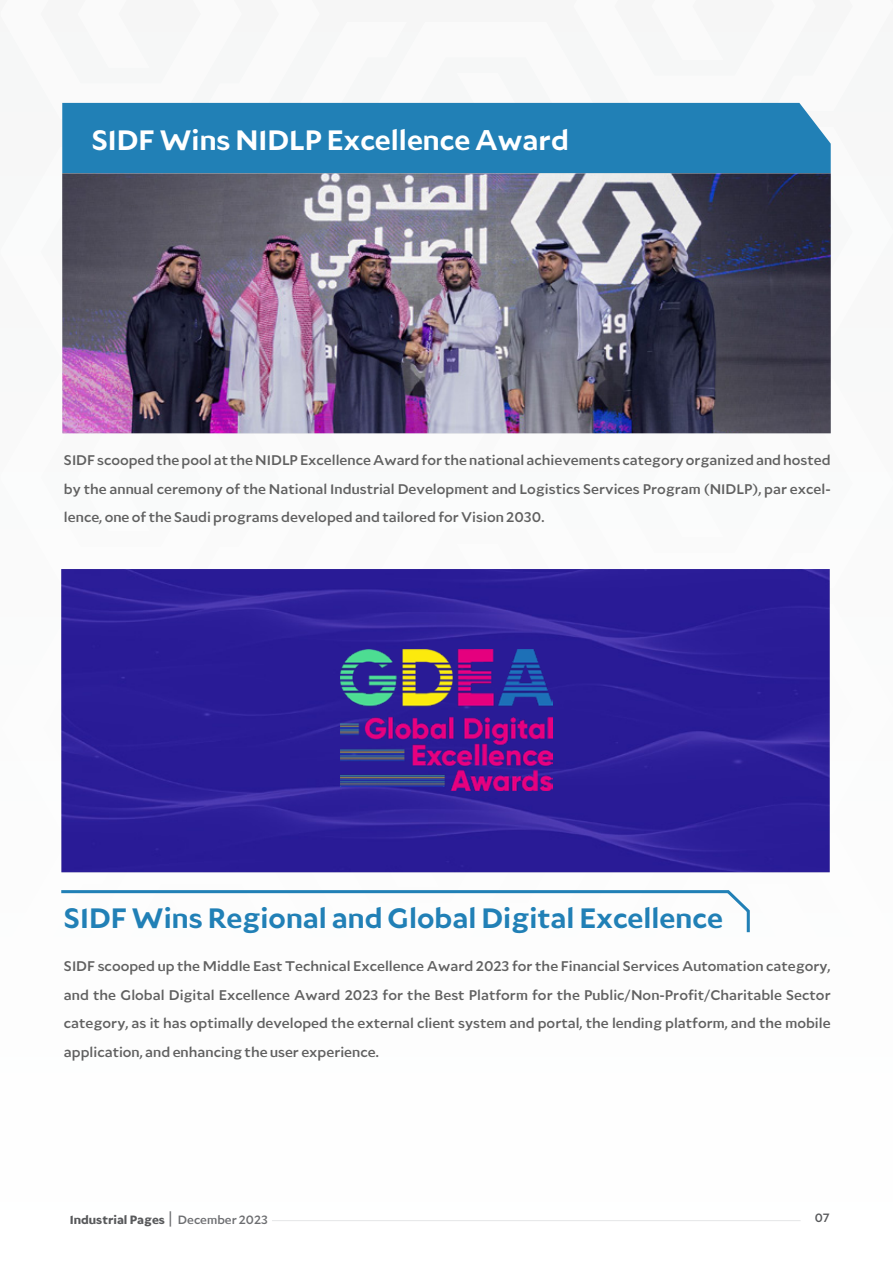
<style>
.page{position:relative;width:893px;height:1263px;background:#fff}
.page>*{position:absolute;margin:0;border:0;box-sizing:border-box;transform-origin:0 0}
.t1{font:600 42px "Sarmady";color:#2180b6}
.t2{font:600 42px "Sarmady";color:#fff}
.t3{font:500 21px/28.5px "Sarmady";color:#606060;text-align:justify}
.t4{font:700 18px "Sarmady";color:#58595b}
.t5{font:500 18px "Sarmady";color:#58595b}
.s1{font-weight:500;color:#6d6e71}
</style>
<div class="page">
<svg style="left:286px;top:433px;width:243px;height:1px"></svg>
<svg style="left:62px;top:102px;width:224px;height:1px"></svg>
<svg style="left:286px;top:102px;width:243px;height:1px"></svg>
<svg style="left:573px;top:102px;width:227px;height:1px"></svg>
<svg style="left:573px;top:433px;width:243px;height:1px"></svg>
<svg style="left:289px;top:872px;width:242px;height:1px"></svg>
<svg style="left:576px;top:872px;width:242px;height:1px"></svg>
<hr style="left:272px;top:1220px;width:529px;height:1px;background:#e5e6e7">
<div style="left:62px;top:103px;width:769px;height:70px;background:#2180b6"></div>
<img style="left:62px;top:173px;width:769px;height:260px">
<img style="left:61px;top:569px;width:769px;height:303px">
<svg style="left:61px;top:890px;width:689px;height:43px"></svg>
<img style="left:341px;top:649px;width:211px;height:141px">
<h1 class="t2" style="left:92px;top:120px;width:478px">SIDF Wins NIDLP Excellence Award</h1>
<p class="t3" style="left:64px;top:446px;width:768px">SIDF scooped the pool at the NIDLP Excellence Award for the national achievements category organized and hosted by the annual ceremony of the National Industrial Development and Logistics Services Program (NIDLP), par excel&shy;lence, one of the Saudi programs developed and tailored for Vision 2030.</p>
<h1 class="t1" style="left:64px;top:899px;width:660px">SIDF Wins Regional and Global Digital Excellence</h1>
<p class="t3" style="left:64px;top:952px;width:768px">SIDF scooped up the Middle East Technical Excellence Award 2023 for the Financial Services Automation category, and the Global Digital Excellence Award 2023 for the Best Platform for the Public/Non-Profit/Charitable Sector category, as it has optimally developed the external client system and portal, the lending platform, and the mobile application, and enhancing the user experience.</p>
<p class="t4" style="left:70px;top:1211px;width:200px">Industrial Pages<span class="s1">| December 2023</span></p>
<p class="t5" style="left:815px;top:1210px;width:17px">07</p>
</div>
